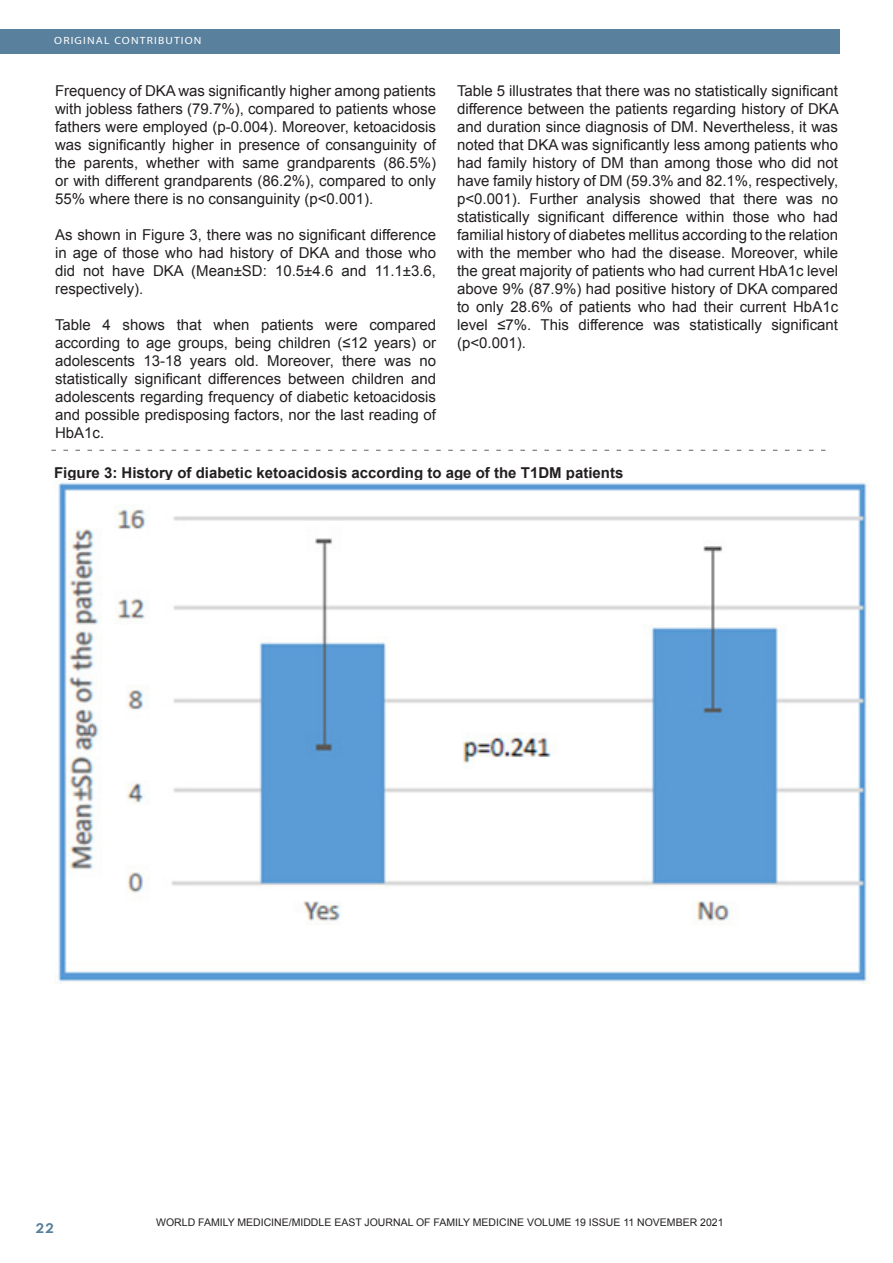
<style>
.page{position:relative;width:893px;height:1263px;background:#fff}
.page>*{position:absolute;margin:0;border:0;box-sizing:border-box;transform-origin:0 0}
.Footnote_Text{font:15px/18px "Arial";color:#231f20;text-align:justify}
.Footnote_Text-2{font:700 15px "Arial";color:#231f20}
.t1{font:700 13.5px "Century Gothic";color:#59809c;scale:1.1 1}
.Footnote_Text-3{font:10.5px "Arial";color:#231f20}
.t2{font:10.5px "Myriad";letter-spacing:.1em;color:#231f20;scale:1.1 1}
.t3{font:10.5px "Myriad";letter-spacing:.1em;color:#fff;scale:1.1 1}
.s1{font-family:"Century Gothic";font-weight:700}
</style>
<div class="page">
<div style="left:0;top:30px;width:840px;height:24px;background:#59809c"></div>
<svg style="left:51px;top:450px;width:774px;height:1px"></svg>
<img style="left:54px;top:481px;width:816px;height:502px">
<p class="t3" style="left:54px;top:35px;width:135px">ORIGINAL CONTRIBUTION</p>
<p class="Footnote_Text" style="left:55px;top:82px;width:382px">Frequency of DKA was significantly higher among patients with jobless fathers (79.7%), compared to patients whose fathers were employed (p-0.004). Moreover, ketoacidosis was significantly higher in presence of consanguinity of the parents, whether with same grandparents (86.5%) or with different grandparents (86.2%), compared to only 55% where there is no consanguinity (p&lt;0.001).</p>
<p class="Footnote_Text" style="left:55px;top:226px;width:382px">As shown in Figure 3, there was no significant difference in age of those who had history of DKA and those who did not have DKA (Mean±SD: 10.5±4.6 and 11.1±3.6, respectively).</p>
<p class="Footnote_Text" style="left:55px;top:316px;width:382px">Table 4 shows that when patients were compared according to age groups, being children (≤12 years) or adolescents 13-18 years old. Moreover, there was no statistically significant differences between children and adolescents regarding frequency of diabetic ketoacidosis and possible predisposing factors, nor the last reading of HbA1c.</p>
<p class="Footnote_Text" style="left:457px;top:82px;width:383px">Table 5 illustrates that there was no statistically significant difference between the patients regarding history of DKA and duration since diagnosis of DM. Nevertheless, it was noted that DKA was significantly less among patients who had family history of DM than among those who did not have family history of DM (59.3% and 82.1%, respectively, p&lt;0.001). Further analysis showed that there was no statistically significant difference within those who had familial history of diabetes mellitus according to the relation with the member who had the disease. Moreover, while the great majority of patients who had current HbA1c level above 9% (87.9%) had positive history of DKA compared to only 28.6% of patients who had their current HbA1c level ≤7%. This difference was statistically significant (p&lt;0.001).</p>
<p class="Footnote_Text-2" style="left:54px;top:462px;width:571px">Figure 3: History of diabetic ketoacidosis according to age of the T1DM patients</p>
<p class="Footnote_Text-3" style="left:156px;top:1215px;width:569px">WORLD FAMILY MEDICINE/MIDDLE EAST JOURNAL OF FAMILY MEDICINE VOLUME 19 ISSUE 11 NOVEMBER 2021</p>
<p class="t1" style="left:36px;top:1217px;width:18px">22</p>
<p class="t2" style="left:248px;top:1223px;width:364px">MIDDLE EAST JOURNAL OF FAMILY MEDICINE <span class="s1">•</span> VOLUME 7, ISSUE 10</p>
</div>
